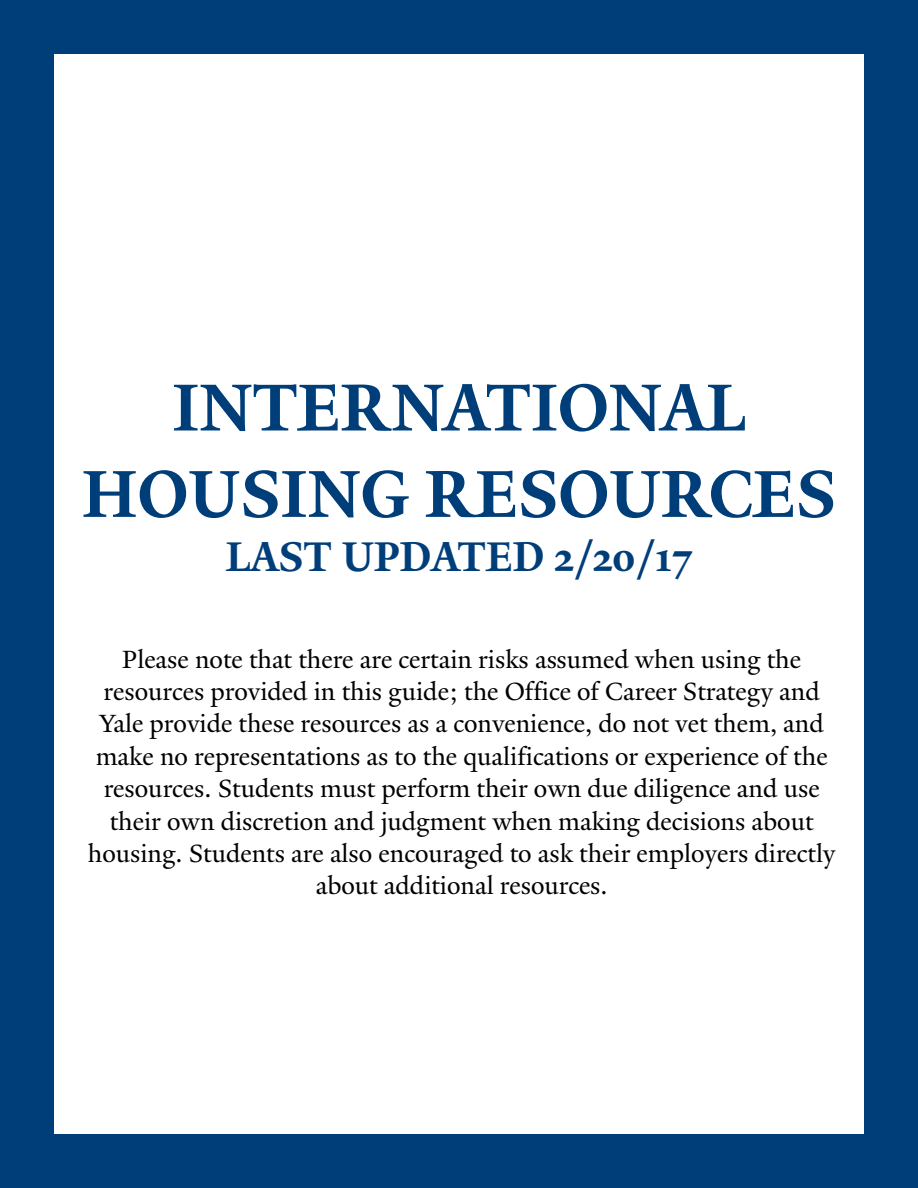
<style>
.page{position:relative;width:918px;height:1188px;background:#fff}
.page>*{position:absolute;margin:0;border:0;box-sizing:border-box;transform-origin:0 0}
.t1{font:700 72px/86.4px "Yale Design";color:#003e7a;text-align:center}
.t2{font:700 45px "Yale Design";color:#003e7a}
.t3{font:27px/32.4px "Yale Admin";color:#000;text-align:center}
</style>
<div class="page">
<div style="left:864px;top:46px;width:54px;height:1096px;background:#003e7a"></div>
<div style="left:0;top:46px;width:54px;height:1096px;background:#003e7a"></div>
<div style="left:0;top:0;width:918px;height:54px;background:#003e7a"></div>
<div style="left:0;top:1134px;width:918px;height:54px;background:#003e7a"></div>
<h1 class="t1" style="left:82px;top:364px;width:756px">INTERNATIONAL<br>HOUSING RESOURCES</h1>
<h2 class="t2" style="left:226px;top:530px;width:468px">LAST UPDATED 2/20/17</h2>
<p class="t3" style="left:88px;top:643px;width:749px">Please note that there are certain risks assumed when using the resources provided in this guide; the Office of Career Strategy and Yale provide these resources as a convenience, do not vet them, and make no representations as to the qualifications or experience of the resources. Students must perform their own due diligence and use their own discretion and judgment when making decisions about housing. Students are also encouraged to ask their employers directly about additional resources.</p>
</div>
